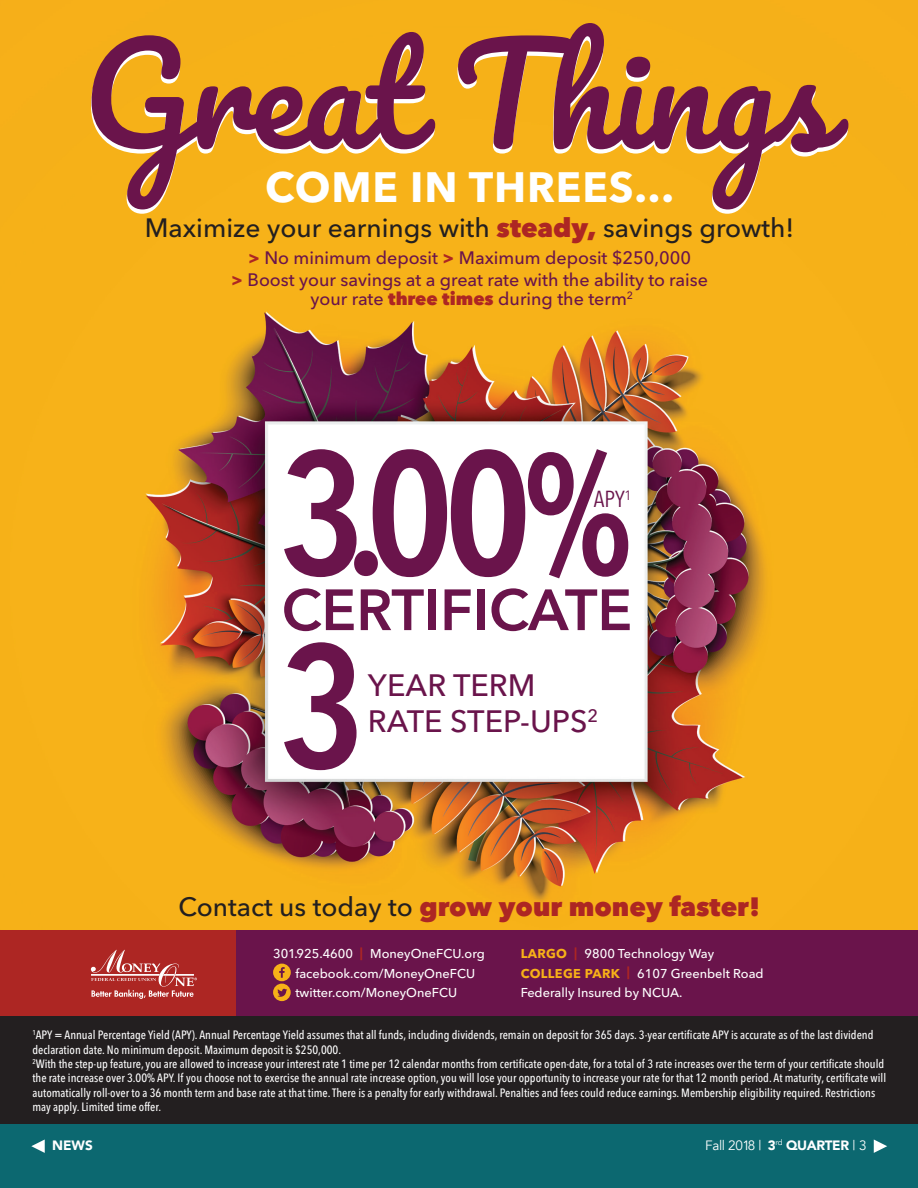
<style>
.page{position:relative;width:918px;height:1188px;background:#fff}
.page>*{position:absolute;margin:0;border:0;box-sizing:border-box;transform-origin:0 0}
.t1{font:600 173.7px "Avenir Next Condensed";color:#6a144b}
.t2{font:133.65px "Pacifico";color:#fff}
.t3{font:600 57.45px "Avenir Next LT Pro";color:#6a144b}
.t4{font:700 42.15px "Avenir Next LT Pro";letter-spacing:.02em;color:#fff}
.t5{font:500 30.6px/36.8px "Avenir Next LT Pro";color:#6a144b}
.t6{font:500 26.25px "Avenir Next LT Pro";color:#231f20}
.t7{font:800 26.25px "Avenir Next LT Pro";color:#ad2623}
.t8{font:condensed 22.95px "Avenir Next LT Pro";color:#6a144b}
.t9{font:500 17.85px/22px "Avenir Next LT Pro";color:#6a144b;text-align:center}
.t10{font:13.5px "Avenir";letter-spacing:-.025em;color:#fff}
.t11{font:900 13.5px "Avenir";color:#fff}
.t12{font:500 12.75px/19.2px "Avenir Next LT Pro";color:#fff}
.t13{font:500 condensed 12px/14.4px "Avenir Next LT Pro";color:#fff}
.s1{font-weight:800;color:#ad2623}
.s2{font-weight:700;color:#ad2623}
.s3{font-size:170.25px}
.s4{font-weight:500;color:#231f20}
.s5{font-weight:700;color:#f7b118}
.s6{font-weight:900}
</style>
<div class="page">
<div style="left:0;top:1124px;width:918px;height:64px;background:#0c6870"></div>
<svg style="left:31px;top:1139px;width:14px;height:14px"></svg>
<svg style="left:874px;top:1139px;width:13px;height:14px"></svg>
<img style="left:0;top:0;width:918px;height:930px">
<div style="left:0;top:1016px;width:918px;height:108px;background:#231f20"></div>
<div style="left:235px;top:930px;width:683px;height:86px;background:#6a144b"></div>
<div style="left:0;top:930px;width:235px;height:86px;background:#ad2623"></div>
<svg style="left:91px;top:950px;width:106px;height:49px"></svg>
<svg style="left:273px;top:964px;width:18px;height:37px"></svg>
<h2 class="t2" style="left:83px;top:29px;width:750px">Great Things</h2>
<h3 class="t4" style="left:265px;top:161px;width:410px">COME IN THREES...</h3>
<h3 class="t6" style="left:145px;top:212px;width:651px">Maximize your earnings with <span class="s1">steady,</span> savings growth!</h3>
<h3 class="t9" style="left:231px;top:246px;width:478px"><span class="s2">&gt;</span> No minimum deposit <span class="s2">&gt;</span> Maximum deposit $250,000<br><span class="s2">&gt;</span> Boost your savings at a great rate with the ability to raise</h3>
<h3 class="t9" style="left:311px;top:287px;width:324px">your rate <span class="s1">three times</span> during the term<sup>2</sup></h3>
<h1 class="t1" style="left:279px;top:364px;width:356px">3.00<span class="s3">%</span></h1>
<h3 class="t3" style="left:282px;top:575px;width:352px">CERTIFICATE</h3>
<h3 class="t8" style="left:594px;top:485px;width:39px">APY<sup>1</sup></h3>
<h1 class="t1" style="left:279px;top:557px;width:88px">3</h1>
<h3 class="t5" style="left:368px;top:666px;width:232px">YEAR TERM<br>RATE STEP-UPS<sup>2</sup></h3>
<h3 class="t7" style="left:178px;top:890px;width:584px"><span class="s4">Contact us today to</span> grow your money faster!</h3>
<p class="t12" style="left:295px;top:944px;width:191px;text-indent:-22px">301.925.4600 <span class="s2">|</span> MoneyOneFCU.org facebook.com/MoneyOneFCU twitter.com/MoneyOneFCU</p>
<p class="t12" style="left:521px;top:944px;width:244px"><span class="s5">LARGO</span> <span class="s2">|</span> 9800 Technology Way<br><span class="s5">COLLEGE PARK</span> <span class="s2">|</span> 6107 Greenbelt Road<br>Federally Insured by NCUA.</p>
<p class="t13" style="left:32px;top:1028px;width:855px"><sup>1</sup>APY = Annual Percentage Yield (APY). Annual Percentage Yield assumes that all funds, including dividends, remain on deposit for 365 days. 3-year certificate APY is accurate as of the last dividend declaration date. No minimum deposit. Maximum deposit is $250,000.<br><sup>2</sup>With the step-up feature, you are allowed to increase your interest rate 1 time per 12 calendar months from certificate open-date, for a total of 3 rate increases over the term of your certificate should the rate increase over 3.00% APY. If you choose not to exercise the annual rate increase option, you will lose your opportunity to increase your rate for that 12 month period. At maturity, certificate will automatically roll-over to a 36 month term and base rate at that time. There is a penalty for early withdrawal. Penalties and fees could reduce earnings. Membership eligibility required. Restrictions may apply. Limited time offer.</p>
<p class="t11" style="left:52px;top:1134px;width:42px">NEWS</p>
<p class="t10" style="left:705px;top:1137px;width:163px">Fall 2018 | <span class="s6">3</span><sup>rd</sup> <span class="s6">QUARTER</span> | 3</p>
</div>
